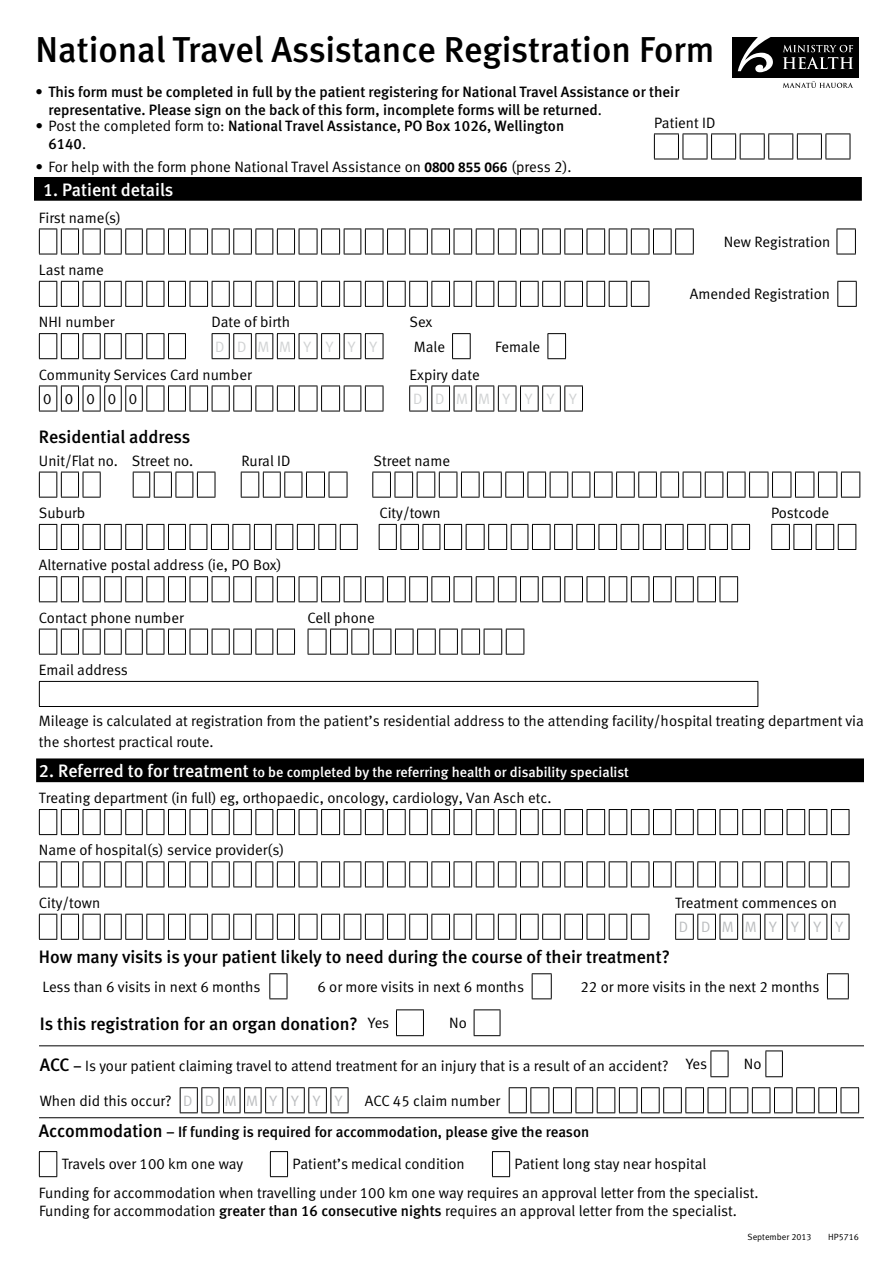
<style>
.page{position:relative;width:893px;height:1263px;background:#fff}
.page>*{position:absolute;margin:0;border:0;box-sizing:border-box;transform-origin:0 0}
.t1{font:36px "Meta Medium LF";color:#000}
.t2{font:18px "Meta Medium LF";color:#000}
.t3{font:18px "Meta Medium LF";color:#fff}
.t4{font:15px/21px "Meta Normal LF";color:#000}
.t5{font:15px/18px "Meta Medium LF";color:#000}
.t6{font:15px "Meta Normal LF";letter-spacing:.825em;color:#d1d3d4}
.t7{font:15px "Meta Normal LF";letter-spacing:.8em;color:#bcbec0}
.t8{font:14.25px "Meta Medium LF";color:#fff}
.t9{font:9px "Meta Normal LF";color:#000}
.s1{font-family:"Meta Normal LF"}
.s2{font-family:"Calibri";font-weight:700}
.s3{font-size:18px}
.s4{font-family:"Meta Normal LF";font-size:15px}
.s5{font-family:"Meta Medium LF";font-size:18px}
.s6{font-family:"Meta Medium LF"}
.s7{color:#bcbec0}
</style>
<div class="page">
<div style="left:37px;top:759px;width:826px;height:22px;background:#000"></div>
<div style="left:36px;top:758px;width:828px;height:24px;border:2px solid #000"></div>
<div style="left:732px;top:37px;width:127px;height:41px;background:#000"></div>
<svg style="left:738px;top:37px;width:35px;height:35px"></svg>
<svg style="left:783px;top:45px;width:70px;height:24px"></svg>
<svg style="left:783px;top:81px;width:70px;height:7px"></svg>
<div style="left:35px;top:178px;width:826px;height:22px;background:#000"></div>
<div style="left:34px;top:177px;width:828px;height:24px;border:2px solid #000"></div>
<svg style="left:837px;top:229px;width:19px;height:26px"></svg>
<svg style="left:39px;top:229px;width:655px;height:26px"></svg>
<svg style="left:837px;top:281px;width:20px;height:26px"></svg>
<svg style="left:39px;top:281px;width:611px;height:26px"></svg>
<svg style="left:39px;top:333px;width:147px;height:26px"></svg>
<svg style="left:212px;top:333px;width:172px;height:26px"></svg>
<svg style="left:452px;top:333px;width:19px;height:26px"></svg>
<svg style="left:547px;top:333px;width:19px;height:26px"></svg>
<svg style="left:39px;top:386px;width:345px;height:26px"></svg>
<svg style="left:409px;top:386px;width:174px;height:26px"></svg>
<svg style="left:39px;top:472px;width:62px;height:26px"></svg>
<svg style="left:133px;top:472px;width:83px;height:26px"></svg>
<svg style="left:241px;top:472px;width:107px;height:26px"></svg>
<svg style="left:372px;top:472px;width:488px;height:26px"></svg>
<svg style="left:39px;top:524px;width:319px;height:26px"></svg>
<svg style="left:379px;top:524px;width:371px;height:26px"></svg>
<svg style="left:771px;top:524px;width:85px;height:26px"></svg>
<svg style="left:39px;top:576px;width:699px;height:26px"></svg>
<svg style="left:39px;top:629px;width:256px;height:26px"></svg>
<svg style="left:308px;top:629px;width:216px;height:26px"></svg>
<hr style="left:39px;top:681px;width:719px;height:1px;background:#000">
<svg style="left:39px;top:682px;width:1px;height:24px"></svg>
<hr style="left:39px;top:706px;width:719px;height:1px;background:#000">
<svg style="left:757px;top:682px;width:1px;height:24px"></svg>
<svg style="left:39px;top:809px;width:811px;height:26px"></svg>
<svg style="left:39px;top:861px;width:811px;height:26px"></svg>
<svg style="left:39px;top:914px;width:611px;height:26px"></svg>
<svg style="left:675px;top:914px;width:175px;height:26px"></svg>
<svg style="left:532px;top:973px;width:20px;height:26px"></svg>
<svg style="left:269px;top:973px;width:19px;height:26px"></svg>
<svg style="left:827px;top:973px;width:22px;height:26px"></svg>
<svg style="left:396px;top:1009px;width:28px;height:27px"></svg>
<svg style="left:474px;top:1009px;width:27px;height:27px"></svg>
<svg style="left:710px;top:1050px;width:19px;height:27px"></svg>
<svg style="left:765px;top:1050px;width:18px;height:27px"></svg>
<svg style="left:180px;top:1087px;width:169px;height:26px"></svg>
<svg style="left:509px;top:1087px;width:350px;height:26px"></svg>
<svg style="left:39px;top:1151px;width:18px;height:26px"></svg>
<svg style="left:270px;top:1151px;width:18px;height:26px"></svg>
<svg style="left:492px;top:1151px;width:18px;height:26px"></svg>
<svg style="left:654px;top:134px;width:197px;height:26px"></svg>
<hr style="left:39px;top:1045px;width:825px;height:1px;background:#000">
<hr style="left:39px;top:1117px;width:825px;height:1px;background:#000">
<h1 class="t1" style="left:36px;top:28px;width:680px">National Travel Assistance Registration Form</h1>
<p class="t5" style="left:48px;top:83px;width:633px;text-indent:-13px">• This form must be completed in full by the patient registering for National Travel Assistance or their representative. Please sign on the back of this form, incomplete forms will be returned<span class="s1">.</span></p>
<p class="t5" style="left:48px;top:117px;width:517px;text-indent:-13px"><span class="s1">• Post the completed form to:</span> National Travel Assistance, PO Box 1026, Wellington<br>6140<span class="s1">.</span></p>
<p class="t4" style="left:36px;top:156px;width:537px">• For help with the form phone National Travel Assistance on <span class="s2">0800 855 066</span> (press 2).</p>
<p class="t4" style="left:654px;top:112px;width:63px">Patient ID</p>
<p class="t3" style="left:43px;top:179px;width:132px">1. Patient details</p>
<p class="t4" style="left:39px;top:207px;width:83px">First name(s)</p>
<p class="t4" style="left:39px;top:259px;width:66px">Last name</p>
<p class="t4" style="left:724px;top:231px;width:108px">New Registration</p>
<p class="t4" style="left:690px;top:283px;width:142px">Amended Registration</p>
<p class="t4" style="left:39px;top:311px;width:77px">NHI number</p>
<p class="t4" style="left:211px;top:311px;width:80px">Date of birth</p>
<p class="t4" style="left:409px;top:311px;width:24px">Sex</p>
<p class="t6" style="left:215px;top:338px;width:164px">DDMMY Y YY</p>
<p class="t4" style="left:414px;top:336px;width:33px">Male</p>
<p class="t4" style="left:495px;top:336px;width:47px">Female</p>
<p class="t4" style="left:39px;top:364px;width:214px">Community Services Card number</p>
<p class="t4" style="left:409px;top:364px;width:72px">Expiry date</p>
<p class="t4" style="left:43px;top:389px;width:96px">00000</p>
<p class="t6" style="left:413px;top:391px;width:165px">DDMMY Y Y Y</p>
<p class="t2" style="left:39px;top:427px;width:153px">Residential address</p>
<p class="t4" style="left:39px;top:450px;width:156px">Unit/Flat no. Street no.</p>
<p class="t4" style="left:241px;top:450px;width:51px">Rural ID</p>
<p class="t4" style="left:373px;top:450px;width:78px">Street name</p>
<p class="t4" style="left:39px;top:502px;width:48px">Suburb</p>
<p class="t4" style="left:379px;top:502px;width:63px">City/town</p>
<p class="t4" style="left:771px;top:502px;width:60px">Postcode</p>
<p class="t4" style="left:39px;top:554px;width:244px">Alternative postal address (ie, PO Box)</p>
<p class="t4" style="left:39px;top:607px;width:146px">Contact phone number</p>
<p class="t4" style="left:307px;top:607px;width:69px">Cell phone</p>
<p class="t4" style="left:39px;top:659px;width:91px">Email address</p>
<p class="t4" style="left:39px;top:710px;width:826px">Mileage is calculated at registration from the patient’s residential address to the attending facility/hospital treating department via the shortest practical route.</p>
<p class="t8" style="left:39px;top:763px;width:591px"><span class="s3">2. Referred to for treatment</span> to be completed by the referring health or disability specialist</p>
<p class="t4" style="left:39px;top:787px;width:514px">Treating department (in full) eg, orthopaedic, oncology, cardiology, Van Asch etc.</p>
<p class="t4" style="left:39px;top:840px;width:247px">Name of hospital(s) service provider(s)</p>
<p class="t4" style="left:39px;top:892px;width:63px">City/town</p>
<p class="t4" style="left:675px;top:892px;width:164px">Treatment commences on</p>
<p class="t7" style="left:679px;top:918px;width:166px">DDMMY Y Y Y</p>
<p class="t2" style="left:39px;top:946px;width:633px">How many visits is your patient likely to need during the course of their treatment?</p>
<p class="t4" style="left:42px;top:976px;width:220px">Less than 6 visits in next 6 months</p>
<p class="t4" style="left:317px;top:976px;width:208px">6 or more visits in next 6 months</p>
<p class="t4" style="left:580px;top:976px;width:241px">22 or more visits in the next 2 months</p>
<p class="t2" style="left:40px;top:1013px;width:351px">Is this registration for an organ donation? <span class="s4">Yes</span></p>
<p class="t4" style="left:449px;top:1012px;width:19px">No</p>
<p class="t4" style="left:40px;top:1055px;width:669px"><span class="s5">ACC</span> <span class="s6">–</span> Is your patient claiming travel to attend treatment for an injury that is a result of an accident? Yes</p>
<p class="t4" style="left:744px;top:1053px;width:19px">No</p>
<p class="t4" style="left:40px;top:1090px;width:304px">When did this occur? <span class="s7">D D M M Y Y Y Y</span></p>
<p class="t4" style="left:365px;top:1090px;width:137px">ACC 45 claim number</p>
<p class="t5" style="left:39px;top:1123px;width:552px"><span class="s3">Accommodation</span> – If funding is required for accommodation, please give the reason</p>
<p class="t4" style="left:62px;top:1153px;width:183px">Travels over 100 km one way</p>
<p class="t4" style="left:292px;top:1153px;width:174px">Patient’s medical condition</p>
<p class="t4" style="left:39px;top:1150px;width:721px;line-height:28px;text-indent:475px">Patient long stay near hospital<br>Funding for accommodation when travelling under 100 km one way requires an approval letter from the specialist.</p>
<p class="t4" style="left:39px;top:1200px;width:699px">Funding for accommodation <span class="s6">greater than 16 consecutive nights</span> requires an approval letter from the specialist.</p>
<p class="t9" style="left:747px;top:1232px;width:66px">September 2013</p>
<p class="t9" style="left:828px;top:1232px;width:32px">HP5716</p>
</div>
